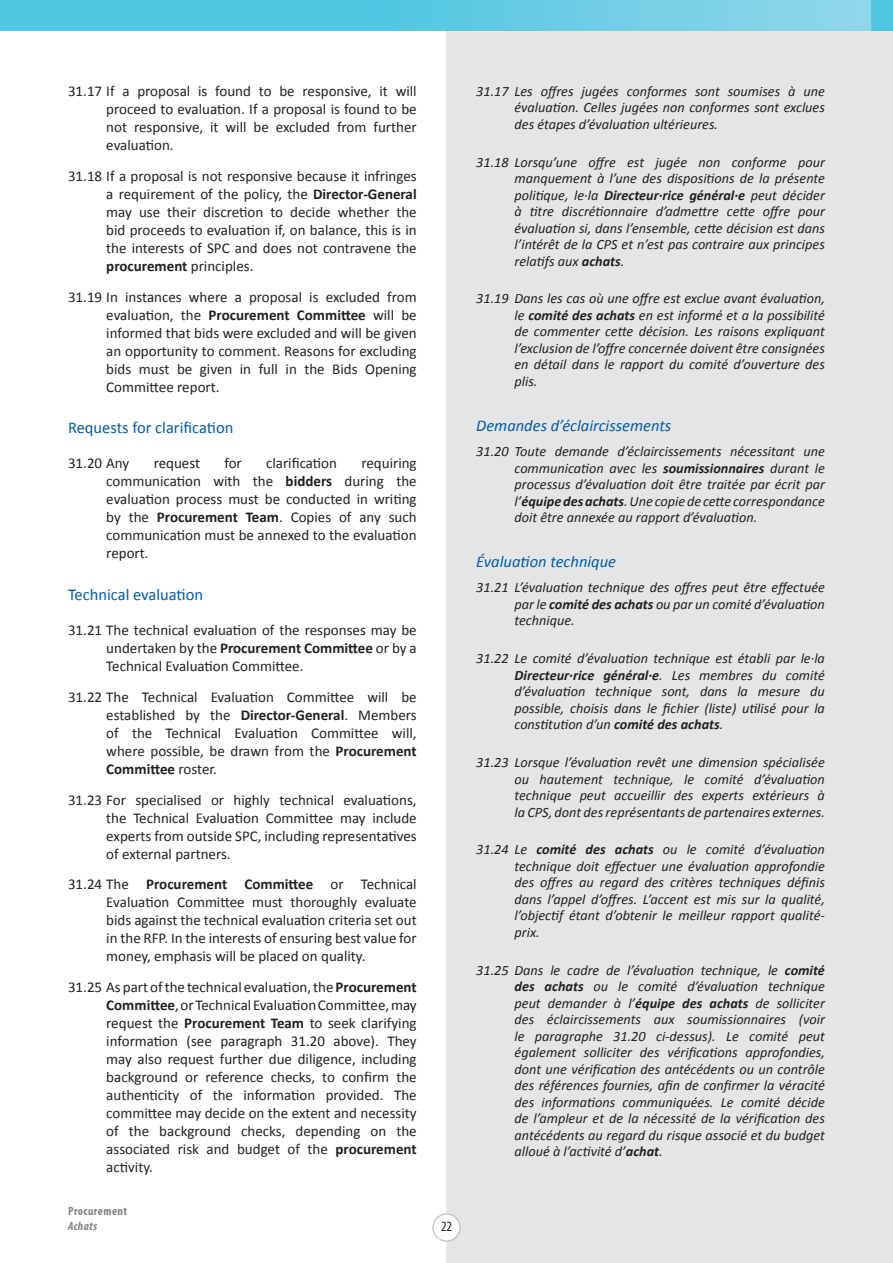
<style>
.page{position:relative;width:893px;height:1263px;background:#fff}
.page>*{position:absolute;margin:0;border:0;box-sizing:border-box;transform-origin:0 0}
.t1{font:italic 16.5px "Calibri";color:#015ba9}
.t2{font:16.5px "Calibri";color:#015ba9}
.t3{font:15px/18px "Calibri";color:#231f20;text-align:justify}
.t4{font:italic 14.25px/16.5px "Calibri";color:#231f20;text-align:justify}
.t5{font:condensed 14.25px "Myriad Pro";color:#231f20}
.t6{font:700 condensed 12px "Myriad Pro";letter-spacing:.04em;color:#808285}
.t7{font:italic 700 condensed 12px "Myriad Pro";letter-spacing:.04em;color:#808285}
.s1{font-weight:700}
</style>
<div class="page">
<div style="left:446px;top:0;width:447px;height:1263px;background:#e4e5e7"></div>
<div style="left:433px;top:1214px;width:27px;height:27px;background:#fff;border-radius:50%"></div>
<div style="left:432px;top:1213px;width:29px;height:28px;border:1px solid #bcbdc0;border-radius:50%"></div>
<img style="left:0;top:0;width:872px;height:30px">
<img style="left:872px;top:0;width:21px;height:30px">
<p class="t3" style="left:106px;top:82px;width:312px;text-indent:-38px">31.17 If a proposal is found to be responsive, it will proceed to evaluation. If a proposal is found to be not responsive, it will be excluded from further evaluation.</p>
<p class="t3" style="left:106px;top:167px;width:312px;text-indent:-38px">31.18 If a proposal is not responsive because it infringes a requirement of the policy, the <span class="s1">Director-General </span>may use their discretion to decide whether the bid proceeds to evaluation if, on balance, this is in the interests of SPC and does not contravene the <span class="s1">procurement</span> principles.</p>
<p class="t3" style="left:106px;top:288px;width:312px;text-indent:-38px">31.19 In instances where a proposal is excluded from evaluation, the <span class="s1">Procurement Committee</span> will be informed that bids were excluded and will be given an opportunity to comment. Reasons for excluding bids must be given in full in the Bids Opening Committee report.</p>
<p class="t2" style="left:68px;top:417px;width:167px">Requests for clarification</p>
<p class="t3" style="left:68px;top:454px;width:63px">31.20 Any</p>
<p class="t3" style="left:154px;top:454px;width:48px">request</p>
<p class="t3" style="left:224px;top:454px;width:19px">for</p>
<p class="t3" style="left:266px;top:454px;width:72px">clarification</p>
<p class="t3" style="left:106px;top:454px;width:312px;text-indent:255px">requiring communication with the <span class="s1">bidders</span> during the evaluation process must be conducted in writing by the <span class="s1">Procurement Team</span>. Copies of any such communication must be annexed to the evaluation report.</p>
<p class="t2" style="left:68px;top:584px;width:137px">Technical evaluation</p>
<p class="t3" style="left:106px;top:621px;width:312px;text-indent:-38px">31.21 The technical evaluation of the responses may be undertaken by the <span class="s1">Procurement Committee</span> or by a Technical Evaluation Committee.</p>
<p class="t3" style="left:106px;top:688px;width:312px;text-indent:-38px">31.22 The Technical Evaluation Committee will be established by the <span class="s1">Director-General</span>. Members of the Technical Evaluation Committee will, where possible, be drawn from the <span class="s1">Procurement Committee</span> roster.</p>
<p class="t3" style="left:106px;top:791px;width:312px;text-indent:-38px">31.23 For specialised or highly technical evaluations, the Technical Evaluation Committee may include experts from outside SPC, including representatives of external partners.</p>
<p class="t3" style="left:106px;top:875px;width:312px;text-indent:-38px">31.24 The <span class="s1">Procurement Committee</span> or Technical Evaluation Committee must thoroughly evaluate bids against the technical evaluation criteria set out in the RFP. In the interests of ensuring best value for money, emphasis will be placed on quality.</p>
<p class="t3" style="left:106px;top:978px;width:312px;text-indent:-38px">31.25 As part of the technical evaluation, the <span class="s1">Procurement Committee</span>, or Technical Evaluation Committee, may request the <span class="s1">Procurement Team</span> to seek clarifying information (see paragraph 31.20 above). They may also request further due diligence, including background or reference checks, to confirm the authenticity of the information provided. The committee may decide on the extent and necessity of the background checks, depending on the associated risk and budget of the <span class="s1">procurement </span>activity.</p>
<p class="t6" style="left:68px;top:1204px;width:61px">Procurement</p>
<p class="t7" style="left:68px;top:1218px;width:31px">Achats</p>
<p class="t5" style="left:441px;top:1218px;width:12px">22</p>
<p class="t4" style="left:514px;top:82px;width:312px;text-indent:-38px">31.17 Les offres jugées conformes sont soumises à une évaluation. Celles jugées non conformes sont exclues des étapes d’évaluation ultérieures.</p>
<p class="t4" style="left:514px;top:153px;width:312px;text-indent:-38px">31.18 Lorsqu’une offre est jugée non conforme pour manquement à l’une des dispositions de la présente politique, le·la <span class="s1">Directeur·rice général·e</span> peut décider à titre discrétionnaire d’admettre cette offre pour évaluation si, dans l’ensemble, cette décision est dans l’intérêt de la CPS et n’est pas contraire aux principes relatifs aux <span class="s1">achats</span>.</p>
<p class="t4" style="left:514px;top:290px;width:312px;text-indent:-38px">31.19 Dans les cas où une offre est exclue avant évaluation, le <span class="s1">comité des achats</span> en est informé et a la possibilité de commenter cette décision. Les raisons expliquant l’exclusion de l’offre concernée doivent être consignées en détail dans le rapport du comité d’ouverture des plis.</p>
<p class="t1" style="left:476px;top:414px;width:197px">Demandes d’éclaircissements</p>
<p class="t4" style="left:514px;top:443px;width:312px;text-indent:-38px">31.20 Toute demande d’éclaircissements nécessitant une communication avec les <span class="s1">soumissionnaires</span> durant le processus d’évaluation doit être traitée par écrit par l’<span class="s1">équipe des achats</span>. Une copie de cette correspondance doit être annexée au rapport d’évaluation.</p>
<p class="t1" style="left:476px;top:551px;width:141px">Évaluation technique</p>
<p class="t4" style="left:514px;top:579px;width:312px;text-indent:-38px">31.21 L’évaluation technique des offres peut être effectuée par le <span class="s1">comité des achats</span> ou par un comité d’évaluation technique.</p>
<p class="t4" style="left:514px;top:650px;width:312px;text-indent:-38px">31.22 Le comité d’évaluation technique est établi par le·la <span class="s1">Directeur·rice général·e</span>. Les membres du comité d’évaluation technique sont, dans la mesure du possible, choisis dans le fichier (liste) utilisé pour la constitution d’un <span class="s1">comité des achats</span>.</p>
<p class="t4" style="left:514px;top:753px;width:312px;text-indent:-38px">31.23 Lorsque l’évaluation revêt une dimension spécialisée ou hautement technique, le comité d’évaluation technique peut accueillir des experts extérieurs à la CPS, dont des représentants de partenaires externes.</p>
<p class="t4" style="left:514px;top:841px;width:312px;text-indent:-38px">31.24 Le <span class="s1">comité des achats</span> ou le comité d’évaluation technique doit effectuer une évaluation approfondie des offres au regard des critères techniques définis dans l’appel d’offres. L’accent est mis sur la qualité, l’objectif étant d’obtenir le meilleur rapport qualité&shy;prix.</p>
<p class="t4" style="left:514px;top:961px;width:312px;text-indent:-38px">31.25 Dans le cadre de l’évaluation technique, le <span class="s1">comité des achats</span> ou le comité d’évaluation technique peut demander à l’<span class="s1">équipe des achats</span> de solliciter des éclaircissements aux soumissionnaires (voir le paragraphe 31.20 ci-dessus). Le comité peut également solliciter des vérifications approfondies, dont une vérification des antécédents ou un contrôle des références fournies, afin de confirmer la véracité des informations communiquées. Le comité décide de l’ampleur et de la nécessité de la vérification des antécédents au regard du risque associé et du budget alloué à l’activité d’<span class="s1">achat</span>.</p>
</div>
